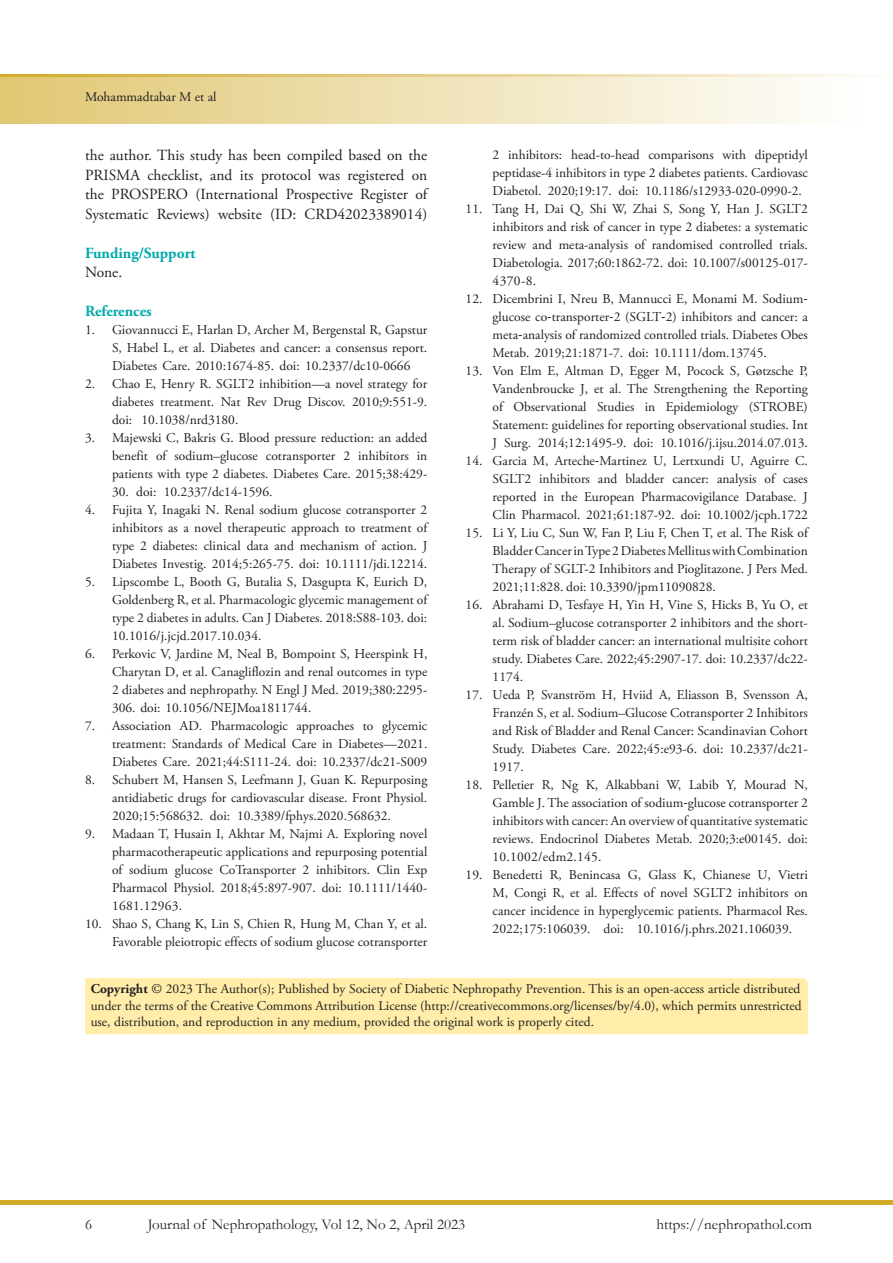
<style>
.page{position:relative;width:893px;height:1263px;background:#fff}
.page>*{position:absolute;margin:0;border:0;box-sizing:border-box;transform-origin:0 0}
.t1{font:15.45px/19.5px "Adobe Garamond Pro";color:#231f20;text-align:justify}
.Body_Text{font:700 15.45px "Adobe Garamond Pro";color:#00aaad}
.t2{font:15px "Garamond";color:#231f20}
.t3{font:13.5px/18px "Adobe Garamond Pro";color:#231f20;text-align:justify}
.s1{font-family:"Cambria Math"}
.s2{font-weight:700}
</style>
<div class="page">
<div style="left:0;top:77px;width:893px;height:46px;background:linear-gradient(to right,#e0c773,#fff)"></div>
<hr style="left:0;top:1200px;width:893px;height:4px;background:#d1ab2a">
<hr style="left:892px;top:77px;width:1px;height:46px;background:#d1ab2a">
<svg style="left:0;top:75px;width:862px;height:2px;background:#e5cf8b"></svg>
<div style="left:85px;top:978px;width:723px;height:56px;background:#ffeda9"></div>
<p class="t3" style="left:85px;top:88px;width:133px">Mohammadtabar M et al</p>
<p class="t1" style="left:85px;top:146px;width:344px">the author. This study has been compiled based on the PRISMA checklist, and its protocol was registered on the PROSPERO (International Prospective Register of Systematic Reviews) website (ID: CRD42023389014)</p>
<p class="Body_Text" style="left:85px;top:244px;width:112px">Funding/Support</p>
<p class="t1" style="left:85px;top:263px;width:39px">None.</p>
<p class="Body_Text" style="left:85px;top:302px;width:68px">References</p>
<p class="t3" style="left:112px;top:321px;width:317px;text-indent:-27px">1. Giovannucci E, Harlan D, Archer M, Bergenstal R, Gapstur S, Habel L, et al. Diabetes and cancer: a consensus report.<br>Diabetes Care. 2010:1674-85. doi: 10.2337/dc10-0666</p>
<p class="t3" style="left:112px;top:375px;width:317px;text-indent:-27px">2. Chao E, Henry R. SGLT2 inhibition—a novel strategy for diabetes treatment. Nat Rev Drug Discov. 2010;9:551-9. doi: 10.1038/nrd3180.</p>
<p class="t3" style="left:112px;top:429px;width:317px;text-indent:-27px">3. Majewski C, Bakris G. Blood pressure reduction: an added benefit of sodium–glucose cotransporter 2 inhibitors in patients with type 2 diabetes. Diabetes Care. 2015;38:429-</p>
<p class="t3" style="left:112px;top:483px;width:162px">30. doi: 10.2337/dc14-1596.</p>
<p class="t3" style="left:112px;top:501px;width:317px;text-indent:-27px">4. Fujita Y, Inagaki N. Renal sodium glucose cotransporter 2 inhibitors as a novel therapeutic approach to treatment of type 2 diabetes: clinical data and mechanism of action. J Diabetes Investig. 2014;5:265-75. doi: 10.1111/jdi.12214.</p>
<p class="t3" style="left:112px;top:573px;width:317px;text-indent:-27px">5. Lipscombe L, Booth G, Butalia S, Dasgupta K, Eurich D, Goldenberg R, et al. Pharmacologic glycemic management of type 2 diabetes in adults. Can J Diabetes. 2018:S88-103. doi:<br>10.1016/j.jcjd.2017.10.034.</p>
<p class="t3" style="left:112px;top:645px;width:317px;text-indent:-27px">6. Perkovic V, Jardine M, Neal B, Bompoint S, Heerspink H, Charytan D, et al. Canagliflozin and renal outcomes in type 2 diabetes and nephropathy. N Engl J Med. 2019;380:2295- 306. doi: 10.1056/NEJMoa1811744.</p>
<p class="t3" style="left:112px;top:717px;width:317px;text-indent:-27px">7. Association AD. Pharmacologic approaches to glycemic treatment: Standards of Medical Care in Diabetes—2021.<br>Diabetes Care. 2021;44:S111-24. doi: 10.2337/dc21-S009</p>
<p class="t3" style="left:112px;top:771px;width:317px;text-indent:-27px">8. Schubert M, Hansen S, Leefmann J, Guan K. Repurposing antidiabetic drugs for cardiovascular disease. Front Physiol.<br>2020;15:568632. doi: 10.3389/fphys.2020.568632.</p>
<p class="t3" style="left:112px;top:825px;width:317px;text-indent:-27px">9. Madaan T, Husain I, Akhtar M, Najmi A. Exploring novel pharmacotherapeutic applications and repurposing potential of sodium glucose CoTransporter 2 inhibitors. Clin Exp Pharmacol Physiol. 2018;45:897-907. doi: 10.1111/1440- 1681.12963.</p>
<p class="t3" style="left:85px;top:915px;width:344px;text-align:right">10. Shao S, Chang K, Lin S, Chien R, Hung M, Chan Y, et al.<br>Favorable pleiotropic effects of sodium glucose cotransporter</p>
<p class="t3" style="left:493px;top:146px;width:317px">2 inhibitors: head-to-head comparisons with dipeptidyl peptidase-4 inhibitors in type 2 diabetes patients. Cardiovasc Diabetol. 2020;19:17. doi: 10.1186/s12933-020-0990-2.</p>
<p class="t3" style="left:493px;top:200px;width:317px;text-indent:-27px">11. Tang H, Dai Q, Shi W, Zhai S, Song Y, Han J. SGLT2 inhibitors and risk of cancer in type 2 diabetes: a systematic review and meta-analysis of randomised controlled trials.<br>Diabetologia. 2017;60:1862-72. doi: 10.1007/s00125-017- 4370-8.</p>
<p class="t3" style="left:493px;top:290px;width:317px;text-indent:-27px">12. Dicembrini I, Nreu B, Mannucci E, Monami M. Sodium<span class="s1">‐ </span>glucose co<span class="s1">‐</span>transporter<span class="s1">‐</span>2 (SGLT<span class="s1">‐</span>2) inhibitors and cancer: a meta<span class="s1">‐</span>analysis of randomized controlled trials. Diabetes Obes Metab. 2019;21:1871-7. doi: 10.1111/dom.13745.</p>
<p class="t3" style="left:493px;top:362px;width:317px;text-indent:-27px">13. Von Elm E, Altman D, Egger M, Pocock S, Gøtzsche P, Vandenbroucke J, et al. The Strengthening the Reporting of Observational Studies in Epidemiology (STROBE)<br>Statement: guidelines for reporting observational studies. Int J Surg. 2014;12:1495-9. doi: 10.1016/j.ijsu.2014.07.013.</p>
<p class="t3" style="left:493px;top:452px;width:317px;text-indent:-27px">14. Garcia M, Arteche<span class="s1">‐</span>Martinez U, Lertxundi U, Aguirre C.<br>SGLT2 inhibitors and bladder cancer: analysis of cases reported in the European Pharmacovigilance Database. J Clin Pharmacol. 2021;61:187-92. doi: 10.1002/jcph.1722</p>
<p class="t3" style="left:493px;top:524px;width:317px;text-indent:-27px">15. Li Y, Liu C, Sun W, Fan P, Liu F, Chen T, et al. The Risk of Bladder Cancer in Type 2 Diabetes Mellitus with Combination Therapy of SGLT-2 Inhibitors and Pioglitazone. J Pers Med.<br>2021;11:828. doi: 10.3390/jpm11090828.</p>
<p class="t3" style="left:493px;top:596px;width:317px;text-indent:-27px">16. Abrahami D, Tesfaye H, Yin H, Vine S, Hicks B, Yu O, et al. Sodium–glucose cotransporter 2 inhibitors and the short&shy;term risk of bladder cancer: an international multisite cohort study. Diabetes Care. 2022;45:2907-17. doi: 10.2337/dc22- 1174.</p>
<p class="t3" style="left:493px;top:686px;width:317px;text-indent:-27px">17. Ueda P, Svanström H, Hviid A, Eliasson B, Svensson A, Franzén S, et al. Sodium–Glucose Cotransporter 2 Inhibitors and Risk of Bladder and Renal Cancer: Scandinavian Cohort Study. Diabetes Care. 2022;45:e93-6. doi: 10.2337/dc21- 1917.</p>
<p class="t3" style="left:493px;top:776px;width:317px;text-indent:-27px">18. Pelletier R, Ng K, Alkabbani W, Labib Y, Mourad N, Gamble J. The association of sodium<span class="s1">‐</span>glucose cotransporter 2 inhibitors with cancer: An overview of quantitative systematic reviews. Endocrinol Diabetes Metab. 2020;3:e00145. doi:<br>10.1002/edm2.145.</p>
<p class="t3" style="left:493px;top:866px;width:317px;text-indent:-27px">19. Benedetti R, Benincasa G, Glass K, Chianese U, Vietri M, Congi R, et al. Effects of novel SGLT2 inhibitors on cancer incidence in hyperglycemic patients. Pharmacol Res.<br>2022;175:106039. doi: 10.1016/j.phrs.2021.106039.</p>
<p class="t3" style="left:91px;top:981px;width:713px;line-height:16.2px"><span class="s2">Copyright</span> © 2023 The Author(s); Published by Society of Diabetic Nephropathy Prevention. This is an open-access article distributed under the terms of the Creative Commons Attribution License (http://creativecommons.org/licenses/by/4.0), which permits unrestricted use, distribution, and reproduction in any medium, provided the original work is properly cited.</p>
<p class="t2" style="left:85px;top:1214px;width:9px">6</p>
<p class="t2" style="left:148px;top:1214px;width:319px">Journal of Nephropathology, Vol 12, No 2, April 2023</p>
<p class="t2" style="left:656px;top:1214px;width:157px">https://nephropathol.com</p>
</div>
